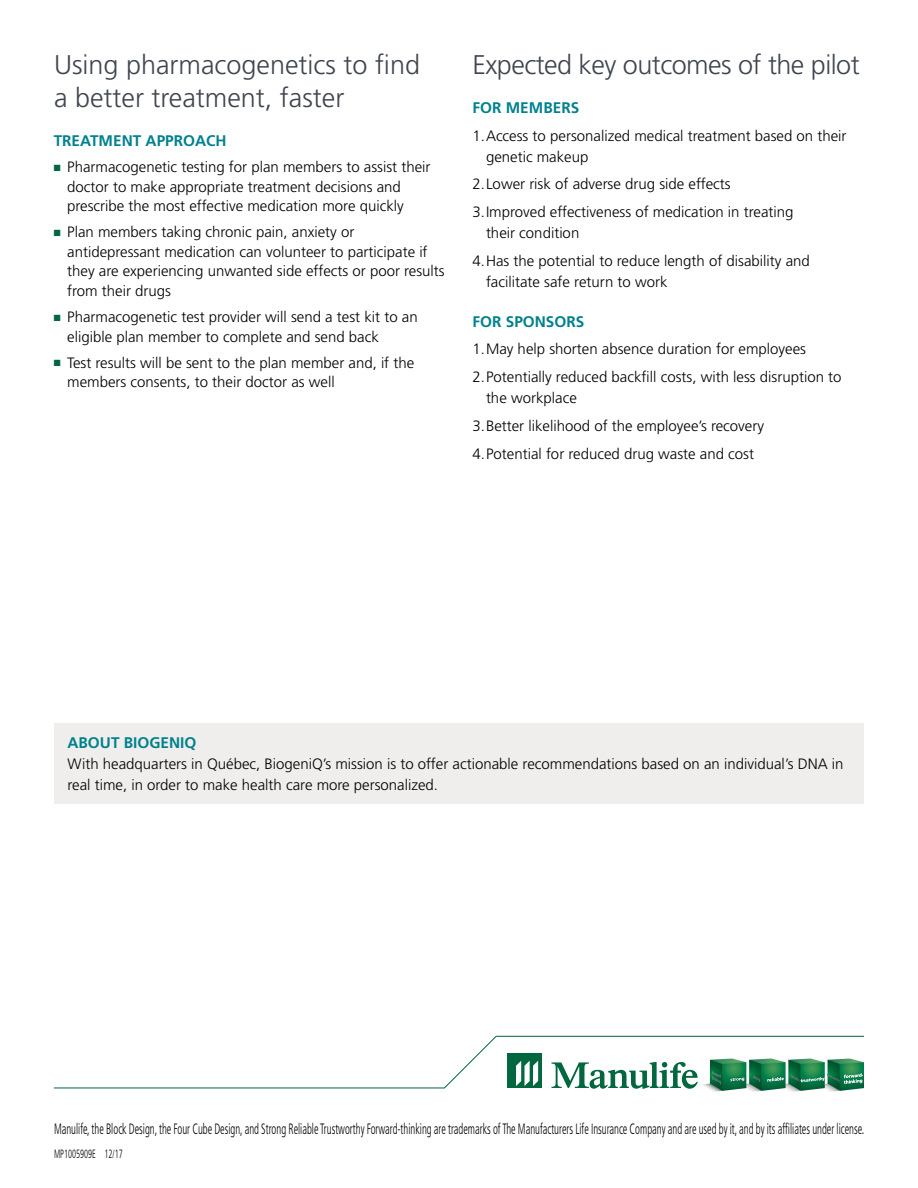
<style>
.page{position:relative;width:918px;height:1188px;background:#fff}
.page>*{position:absolute;margin:0;border:0;box-sizing:border-box;transform-origin:0 0}
.t1{font:300 27px/33px "Frutiger LT Pro";color:#3f454f}
.t2{font:300 27px "Frutiger LT Pro";letter-spacing:-.02em;color:#3f454f}
.t3{font:700 15.3px "Frutiger LT Pro";color:#00818e}
.t4{font:300 15px/19.5px "Frutiger LT Pro";color:#000}
.t5{font:300 condensed 15px "Frutiger LT Pro";color:#000;scale:.7 1}
.t6{font:300 condensed 12px "Frutiger LT Pro";color:#000;scale:.7 1}
.s1{color:#00673e}
</style>
<div class="page">
<svg style="left:54px;top:1036px;width:810px;height:56px"></svg>
<div style="left:54px;top:723px;width:810px;height:81px;background:#f0eeec"></div>
<h1 class="t1" style="left:54px;top:49px;width:368px">Using pharmacogenetics to find a better treatment, faster</h1>
<p class="t3" style="left:54px;top:131px;width:175px">TREATMENT APPROACH</p>
<p class="t4" style="left:67px;top:157px;width:365px;text-indent:-13px"><span class="s1">■</span> Pharmacogenetic testing for plan members to assist their doctor to make appropriate treatment decisions and prescribe the most effective medication more quickly</p>
<p class="t4" style="left:67px;top:222px;width:379px;text-indent:-13px"><span class="s1">■</span> Plan members taking chronic pain, anxiety or antidepressant medication can volunteer to participate if they are experiencing unwanted side effects or poor results from their drugs</p>
<p class="t4" style="left:67px;top:307px;width:352px;text-indent:-13px"><span class="s1">■</span> Pharmacogenetic test provider will send a test kit to an eligible plan member to complete and send back</p>
<p class="t4" style="left:67px;top:353px;width:349px;text-indent:-13px"><span class="s1">■</span> Test results will be sent to the plan member and, if the members consents, to their doctor as well</p>
<h1 class="t2" style="left:472px;top:49px;width:389px">Expected key outcomes of the pilot</h1>
<p class="t3" style="left:472px;top:98px;width:108px">FOR MEMBERS</p>
<p class="t4" style="left:486px;top:125px;width:362px;line-height:21px;text-indent:-14px">1.Access to personalized medical treatment based on their genetic makeup</p>
<p class="t4" style="left:472px;top:170px;width:323px;line-height:27.8px">2.Lower risk of adverse drug side effects<br>3.Improved effectiveness of medication in treating</p>
<p class="t4" style="left:472px;top:219px;width:339px;line-height:27.8px;text-indent:14px">their condition<br>4.Has the potential to reduce length of disability and</p>
<p class="t4" style="left:486px;top:272px;width:183px">facilitate safe return to work</p>
<p class="t3" style="left:472px;top:312px;width:113px">FOR SPONSORS</p>
<p class="t4" style="left:472px;top:335px;width:371px;line-height:27.8px">1.May help shorten absence duration for employees<br>2.Potentially reduced backfill costs, with less disruption to</p>
<p class="t4" style="left:472px;top:384px;width:293px;line-height:27.8px;text-indent:14px">the workplace<br>3.Better likelihood of the employee’s recovery<br>4.Potential for reduced drug waste and cost</p>
<p class="t3" style="left:68px;top:734px;width:130px">ABOUT BIOGENIQ</p>
<p class="t4" style="left:68px;top:754px;width:778px;line-height:21px">With headquarters in Québec, BiogeniQ’s mission is to offer actionable recommendations based on an individual’s DNA in real time, in order to make health care more personalized.</p>
<p class="t5" style="left:54px;top:1120px;width:1159px">Manulife, the Block Design, the Four Cube Design, and Strong Reliable Trustworthy Forward-thinking are trademarks of The Manufacturers Life Insurance Company and are used by it, and by its affiliates under license.</p>
<p class="t6" style="left:54px;top:1147px;width:100px">MP1005909E 12/17</p>
</div>
